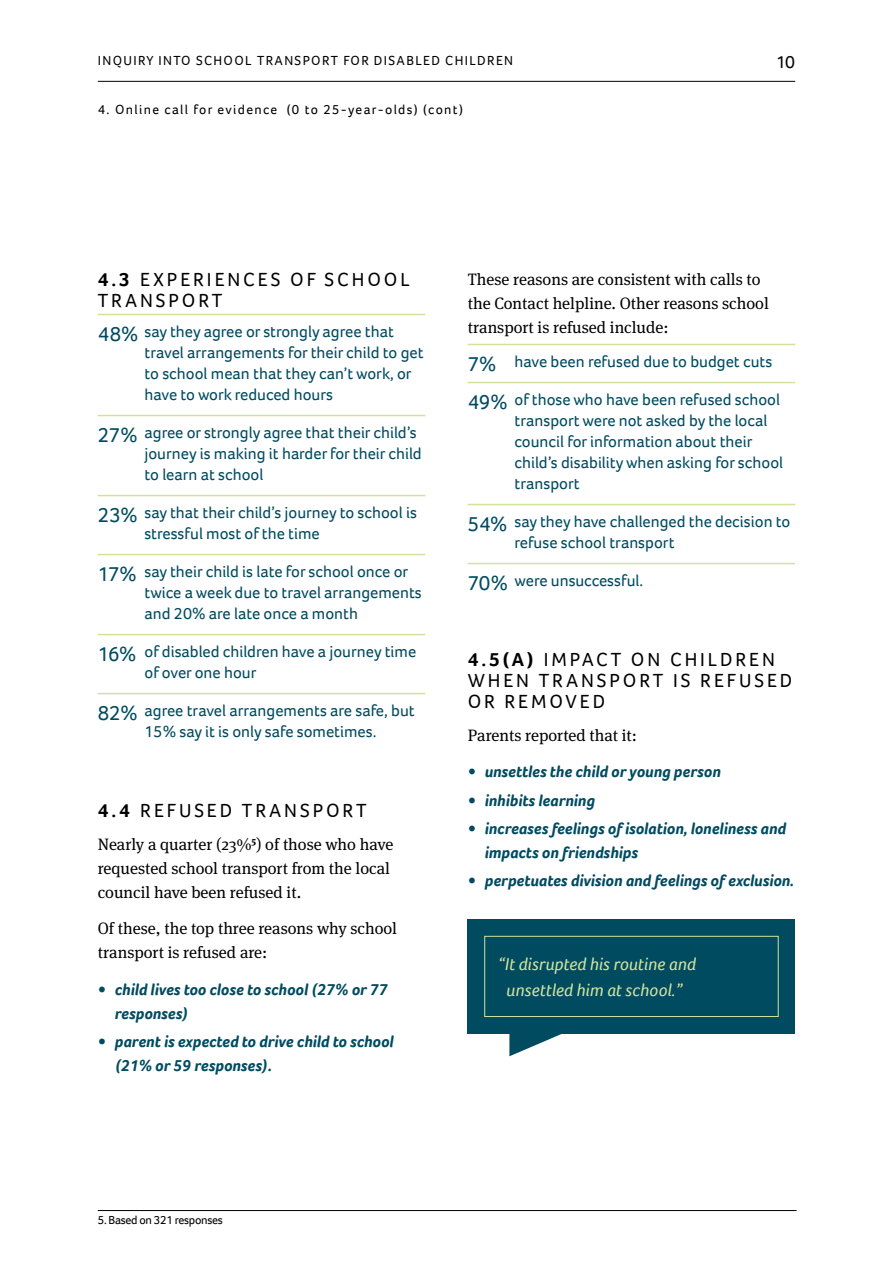
<style>
.page{position:relative;width:893px;height:1263px;background:#fff}
.page>*{position:absolute;margin:0;border:0;box-sizing:border-box;transform-origin:0 0}
.t1{font:19.5px/21px "Foco";letter-spacing:.15em;color:#000}
.t2{font:italic 18px/25.5px "Foco";color:#d1e39b;text-align:center}
.t3{font:18px "Foco";color:#000}
.t4{font:16.5px/21px "Foco";color:#004b60}
.t5{font:16.5px/24px "Meta Serif OT";color:#000}
.t6{font:italic 700 16.5px/24px "Foco";color:#004b60}
.t7{font:13.5px "Foco";letter-spacing:.1em;color:#000}
.t8{font:12px "Foco";letter-spacing:-.025em;color:#000}
.s1{font-weight:700}
.s2{font-size:21px}
.s3{font-family:"Meta Serif OT";font-weight:400;font-style:normal}
</style>
<div class="page">
<hr style="left:98px;top:81px;width:697px;height:1px;background:#000">
<hr style="left:98px;top:314px;width:327px;height:1px;background:#d1e39b">
<hr style="left:98px;top:415px;width:327px;height:1px;background:#d1e39b">
<hr style="left:98px;top:495px;width:327px;height:1px;background:#d1e39b">
<hr style="left:98px;top:554px;width:327px;height:1px;background:#d1e39b">
<hr style="left:98px;top:634px;width:327px;height:1px;background:#d1e39b">
<hr style="left:98px;top:693px;width:327px;height:1px;background:#d1e39b">
<hr style="left:468px;top:344px;width:327px;height:1px;background:#d1e39b">
<hr style="left:468px;top:382px;width:327px;height:1px;background:#d1e39b">
<hr style="left:468px;top:504px;width:327px;height:1px;background:#d1e39b">
<hr style="left:468px;top:563px;width:327px;height:1px;background:#d1e39b">
<div style="left:468px;top:919px;width:327px;height:114px;background:#004b60"></div>
<div style="left:484px;top:936px;width:294px;height:81px;border:1px solid #d1e39b"></div>
<svg style="left:509px;top:1033px;width:63px;height:23px"></svg>
<hr style="left:98px;top:1210px;width:698px;height:1px;background:#000">
<p class="t7" style="left:98px;top:51px;width:417px">Inqui ry i nto school transport for disabled chi ldren</p>
<p class="t3" style="left:776px;top:50px;width:21px">10</p>
<p class="t7" style="left:98px;top:101px;width:367px">4. Online call for evidence (0 to 25-year-olds) (cont)</p>
<p class="t1" style="left:98px;top:269px;width:313px"><span class="s1">4.3</span> Exp eri ences of school transp</p>
<p class="t1" style="left:182px;top:290px;width:38px">ort</p>
<p class="t4" style="left:145px;top:320px;width:280px;text-indent:-47px"><span class="s2">48%</span> say they agree or strongly agree that travel arrangements for their child to get to school mean that they can’t work, or have to work reduced hours</p>
<p class="t4" style="left:145px;top:421px;width:279px;text-indent:-47px"><span class="s2">27%</span> agree or strongly agree that their child’s journey is making it harder for their child to learn at school</p>
<p class="t4" style="left:145px;top:501px;width:274px;text-indent:-47px"><span class="s2">23%</span> say that their child’s journey to school is stressful most of the time</p>
<p class="t4" style="left:145px;top:560px;width:279px;text-indent:-47px"><span class="s2">17%</span> say their child is late for school once or twice a week due to travel arrangements and 20% are late once a month</p>
<p class="t4" style="left:145px;top:640px;width:273px;text-indent:-47px"><span class="s2">16%</span> of disabled children have a journey time of over one hour</p>
<p class="t4" style="left:98px;top:699px;width:318px;text-align:center"><span class="s2">82%</span> agree travel arrangements are safe, but<br>15% say it is only safe sometimes.</p>
<p class="t1" style="left:98px;top:800px;width:186px"><span class="s1">4.4</span> Refused t ransp</p>
<p class="t1" style="left:326px;top:800px;width:38px">ort</p>
<p class="t5" style="left:98px;top:832px;width:297px">Nearly a quarter (23%<sup>5</sup>) of those who have requested school transport from the local council have been refused it.</p>
<p class="t5" style="left:98px;top:917px;width:301px">Of these, the top three reasons why school transport is refused are:</p>
<p class="t6" style="left:115px;top:977px;width:274px;text-indent:-17px"><span class="s3">•</span> child lives too close to school (27% or 77 responses)</p>
<p class="t6" style="left:115px;top:1030px;width:280px;text-indent:-17px"><span class="s3">•</span> parent is expected to drive child to school (21% or 59 responses).</p>
<p class="t5" style="left:468px;top:267px;width:303px">These reasons are consistent with calls to the Contact helpline. Other reasons school transport is refused include:</p>
<p class="t4" style="left:468px;top:350px;width:306px"><span class="s2">7%</span> have been refused due to budget cuts</p>
<p class="t4" style="left:514px;top:388px;width:270px;text-indent:-47px"><span class="s2">49%</span> of those who have been refused school transport were not asked by the local council for information about their child’s disability when asking for school transport</p>
<p class="t4" style="left:514px;top:510px;width:277px;text-indent:-47px"><span class="s2">54%</span> say they have challenged the decision to refuse school transport</p>
<p class="t4" style="left:468px;top:569px;width:177px"><span class="s2">70%</span> were unsuccessful.</p>
<p class="t1" style="left:468px;top:649px;width:306px"><span class="s1">4.5(a)</span> Impact on chi ldren when transp</p>
<p class="t1" style="left:623px;top:670px;width:171px">ort is refused</p>
<p class="t1" style="left:468px;top:691px;width:139px">or removed</p>
<p class="t5" style="left:468px;top:723px;width:171px">Parents reported that it:</p>
<p class="t6" style="left:468px;top:760px;width:255px"><span class="s3">•</span> unsettles the child or young person</p>
<p class="t6" style="left:468px;top:788px;width:129px"><span class="s3">•</span> inhibits learning</p>
<p class="t6" style="left:485px;top:816px;width:303px;text-indent:-17px"><span class="s3">•</span> increases feelings of isolation, loneliness and impacts on friendships</p>
<p class="t6" style="left:468px;top:868px;width:328px"><span class="s3">•</span> perpetuates division and feelings of exclusion.</p>
<p class="t2" style="left:498px;top:951px;width:200px">“It disrupted his routine and unsettled him at school.”</p>
<p class="t8" style="left:98px;top:1212px;width:126px">5. Based on 321 responses</p>
</div>
